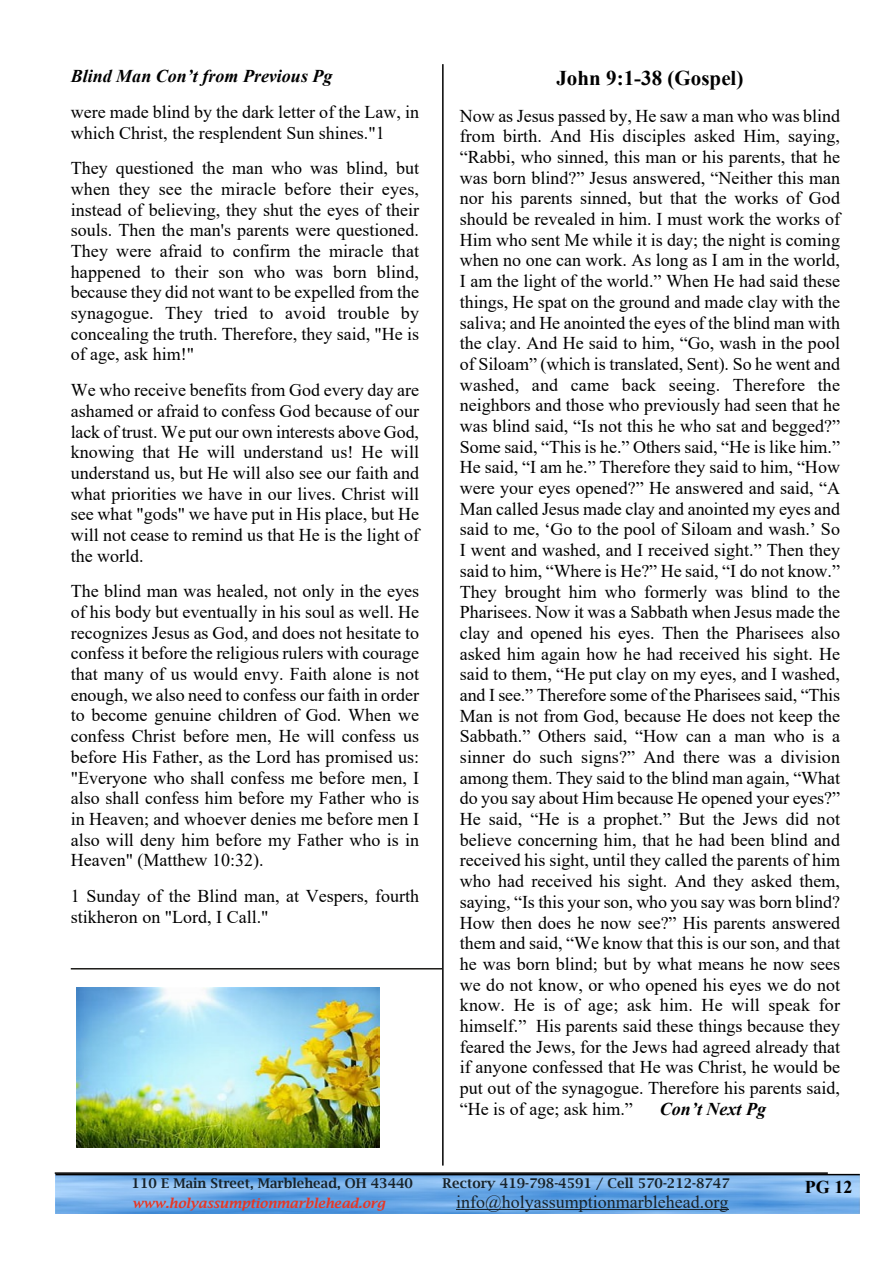
<style>
.page{position:relative;width:893px;height:1263px;background:#fff}
.page>*{position:absolute;margin:0;border:0;box-sizing:border-box;transform-origin:0 0}
.t1{font:700 21px "Times New Roman";color:#000}
.t2{font:18px/20.7px "Times New Roman";color:#000;text-align:justify}
.t3{font:italic 700 18px "Times New Roman";color:#000}
.t4{font:18px "Times New Roman";color:#17232b}
.t5{font:700 18px "Times New Roman";color:#000}
.t6{font:600 13.5px "Lucida Bright";color:#17232b}
.t7{font:italic 600 13.5px "Lucida Bright";color:#e63726}
</style>
<div class="page">
<hr style="left:55px;top:1172px;width:773px;height:2px;background:#000">
<img style="left:56px;top:1175px;width:804px;height:39px">
<hr style="left:56px;top:1174px;width:804px;height:1px;background:#000">
<hr style="left:456px;top:1209px;width:272px;height:1px;background:#17232b">
<hr style="left:71px;top:968px;width:371px;height:1px;background:#1c1b18">
<img style="left:76px;top:987px;width:303px;height:160px">
<hr style="left:442px;top:64px;width:2px;height:1101px;background:#000">
<p class="t3" style="left:71px;top:70px;width:263px">Blind Man Con’t from Previous Pg</p>
<p class="t2" style="left:71px;top:103px;width:350px">were made blind by the dark letter of the Law, in which Christ, the resplendent Sun shines."1</p>
<p class="t2" style="left:71px;top:160px;width:350px">They questioned the man who was blind, but when they see the miracle before their eyes, instead of believing, they shut the eyes of their souls. Then the man's parents were questioned.<br>They were afraid to confirm the miracle that happened to their son who was born blind, because they did not want to be expelled from the synagogue. They tried to avoid trouble by concealing the truth. Therefore, they said, "He is of age, ask him!"</p>
<p class="t2" style="left:71px;top:381px;width:350px">We who receive benefits from God every day are ashamed or afraid to confess God because of our lack of trust. We put our own interests above God, knowing that He will understand us! He will understand us, but He will also see our faith and what priorities we have in our lives. Christ will see what "gods" we have put in His place, but He will not cease to remind us that He is the light of the world.</p>
<p class="t2" style="left:71px;top:583px;width:350px">The blind man was healed, not only in the eyes of his body but eventually in his soul as well. He recognizes Jesus as God, and does not hesitate to confess it before the religious rulers with courage that many of us would envy. Faith alone is not enough, we also need to confess our faith in order to become genuine children of God. When we confess Christ before men, He will confess us before His Father, as the Lord has promised us: "Everyone who shall confess me before men, I also shall confess him before my Father who is in Heaven; and whoever denies me before men I also will deny him before my Father who is in Heaven" (Matthew 10:32).</p>
<p class="t2" style="left:71px;top:887px;width:350px">1 Sunday of the Blind man, at Vespers, fourth stikheron on "Lord, I Call."</p>
<p class="t1" style="left:556px;top:71px;width:188px">John 9:1-38 (Gospel)</p>
<p class="t2" style="left:460px;top:107px;width:382px">Now as Jesus passed by, He saw a man who was blind from birth. And His disciples asked Him, saying, “Rabbi, who sinned, this man or his parents, that he was born blind?” Jesus answered, “Neither this man nor his parents sinned, but that the works of God should be revealed in him. I must work the works of Him who sent Me while it is day; the night is coming when no one can work. As long as I am in the world, I am the light of the world.” When He had said these things, He spat on the ground and made clay with the saliva; and He anointed the eyes of the blind man with the clay. And He said to him, “Go, wash in the pool of Siloam” (which is translated, Sent). So he went and washed, and came back seeing. Therefore the neighbors and those who previously had seen that he was blind said, “Is not this he who sat and begged?” Some said, “This is he.” Others said, “He is like him.” He said, “I am he.” Therefore they said to him, “How were your eyes opened?” He answered and said, “A Man called Jesus made clay and anointed my eyes and said to me, ‘Go to the pool of Siloam and wash.’ So I went and washed, and I received sight.” Then they said to him, “Where is He?” He said, “I do not know.” They brought him who formerly was blind to the Pharisees. Now it was a Sabbath when Jesus made the clay and opened his eyes. Then the Pharisees also asked him again how he had received his sight. He said to them, “He put clay on my eyes, and I washed, and I see.” Therefore some of the Pharisees said, “This Man is not from God, because He does not keep the Sabbath.” Others said, “How can a man who is a sinner do such signs?” And there was a division among them. They said to the blind man again, “What do you say about Him because He opened your eyes?” He said, “He is a prophet.” But the Jews did not believe concerning him, that he had been blind and received his sight, until they called the parents of him who had received his sight. And they asked them, saying, “Is this your son, who you say was born blind?<br>How then does he now see?” His parents answered them and said, “We know that this is our son, and that he was born blind; but by what means he now sees we do not know, or who opened his eyes we do not know. He is of age; ask him. He will speak for himself.” His parents said these things because they feared the Jews, for the Jews had agreed already that if anyone confessed that He was Christ, he would be put out of the synagogue. Therefore his parents said, “He is of age; ask him.”</p>
<p class="t3" style="left:660px;top:1102px;width:108px">Con’t Next Pg</p>
<p class="t6" style="left:132px;top:1178px;width:283px">110 E Main Street, Marblehead, OH 43440</p>
<p class="t6" style="left:442px;top:1178px;width:289px">Rectory 419-798-4591 / Cell 570-212-8747</p>
<p class="t7" style="left:132px;top:1197px;width:255px">www.holyassumptionmarblehead.org</p>
<p class="t4" style="left:456px;top:1195px;width:274px">info@holyassumptionmarblehead.org</p>
<p class="t5" style="left:805px;top:1180px;width:49px">PG 12</p>
</div>
